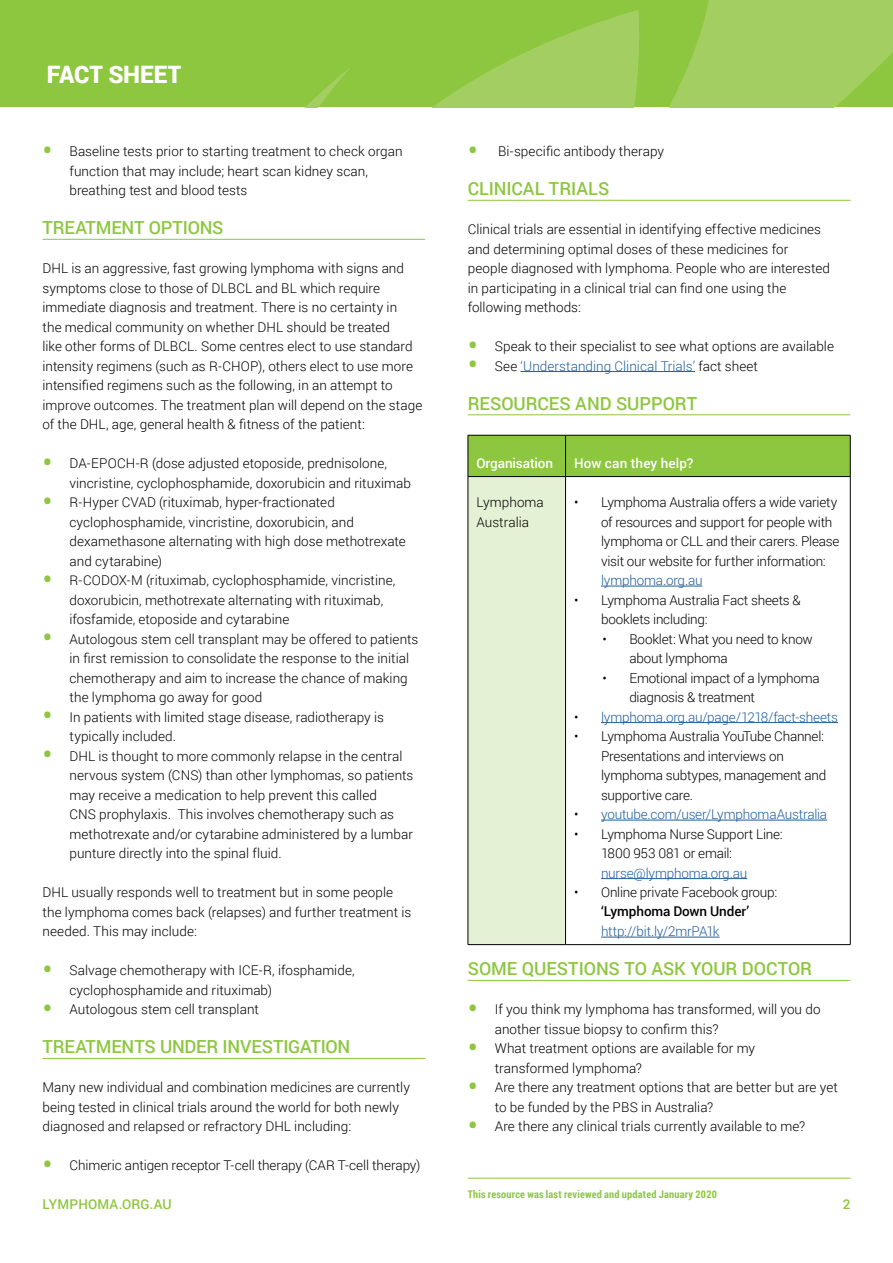
<style>
.page{position:relative;width:893px;height:1263px;background:#fff}
.page>*{position:absolute;margin:0;border:0;box-sizing:border-box;transform-origin:0 0}
.t1{font:900 24px "Roboto";letter-spacing:-.005em;color:#fff}
.t2{font:500 18px "Roboto";letter-spacing:-.005em;color:#8dc63f}
.t3{font:300 13.5px/19.5px "Roboto";color:#000}
.t4{font:300 13.5px "Roboto";letter-spacing:-.015em;color:#215e9e}
.t5{font:300 13.5px "Roboto";letter-spacing:.005em;color:#215e9e}
.t6{font:500 13.5px "Roboto";color:#fff}
.t7{font:500 13.5px "Roboto";letter-spacing:-.005em;color:#000}
.t8{font:500 13.5px "Roboto";letter-spacing:.01em;color:#8dc63f}
.t9{font:700 10.5px "Roboto Condensed";letter-spacing:.02em;color:#8dc63f}
.s1{font-weight:400;font-size:30px;color:#8dc63f}
.s2{color:#000}
</style>
<div class="page">
<div style="left:0;top:0;width:893px;height:107px;background:#8dc63f"></div>
<svg style="left:306px;top:0;width:587px;height:107px;fill:#a3cf62"></svg>
<hr style="left:43px;top:239px;width:382px;height:1px;background:#8dc63f">
<hr style="left:43px;top:1058px;width:382px;height:1px;background:#8dc63f">
<hr style="left:468px;top:200px;width:382px;height:1px;background:#8dc63f">
<hr style="left:521px;top:371px;width:174px;height:1px;background:#215e9e">
<hr style="left:468px;top:414px;width:382px;height:1px;background:#8dc63f">
<hr style="left:468px;top:980px;width:382px;height:1px;background:#8dc63f">
<div style="left:469px;top:436px;width:381px;height:40px;background:#8dc63f"></div>
<div style="left:468px;top:477px;width:98px;height:468px;background:#e5f1d4"></div>
<hr style="left:468px;top:435px;width:98px;height:1px;background:#000">
<hr style="left:468px;top:435px;width:1px;height:41px;background:#000">
<hr style="left:468px;top:476px;width:98px;height:1px;background:#000">
<hr style="left:566px;top:435px;width:284px;height:1px;background:#000">
<hr style="left:565px;top:435px;width:1px;height:41px;background:#000">
<hr style="left:850px;top:435px;width:1px;height:41px;background:#000">
<hr style="left:566px;top:476px;width:284px;height:1px;background:#000">
<hr style="left:468px;top:477px;width:1px;height:467px;background:#000">
<hr style="left:468px;top:944px;width:98px;height:1px;background:#000">
<hr style="left:565px;top:477px;width:1px;height:467px;background:#000">
<hr style="left:850px;top:477px;width:1px;height:467px;background:#000">
<hr style="left:566px;top:944px;width:284px;height:1px;background:#000">
<hr style="left:601px;top:586px;width:101px;height:1px;background:#215e9e">
<hr style="left:601px;top:722px;width:237px;height:1px;background:#215e9e">
<hr style="left:601px;top:820px;width:226px;height:1px;background:#215e9e">
<hr style="left:601px;top:878px;width:146px;height:1px;background:#215e9e">
<hr style="left:601px;top:937px;width:119px;height:1px;background:#215e9e">
<hr style="left:468px;top:1178px;width:382px;height:1px;background:#8dc63f">
<h1 class="t1" style="left:47px;top:57px;width:136px">FACT SHEET</h1>
<p class="t3" style="left:70px;top:141px;width:335px;text-indent:-27px"><span class="s1">•</span> Baseline tests prior to starting treatment to check organ function that may include; heart scan kidney scan, breathing test and blood tests</p>
<h2 class="t2" style="left:43px;top:215px;width:182px">TREATMENT OPTIONS</h2>
<p class="t3" style="left:43px;top:258px;width:381px">DHL is an aggressive, fast growing lymphoma with signs and symptoms close to those of DLBCL and BL which require immediate diagnosis and treatment. There is no certainty in<br>the medical community on whether DHL should be treated<br>like other forms of DLBCL. Some centres elect to use standard intensity regimens (such as R-CHOP), others elect to use more intensified regimens such as the following, in an attempt to improve outcomes. The treatment plan will depend on the stage of the DHL, age, general health &amp; fitness of the patient:</p>
<p class="t3" style="left:70px;top:453px;width:343px;text-indent:-27px"><span class="s1">•</span> DA-EPOCH-R (dose adjusted etoposide, prednisolone, vincristine, cyclophosphamide, doxorubicin and rituximab</p>
<p class="t3" style="left:70px;top:492px;width:338px;text-indent:-27px"><span class="s1">•</span> R-Hyper CVAD (rituximab, hyper-fractionated cyclophosphamide, vincristine, doxorubicin, and dexamethasone alternating with high dose methotrexate and cytarabine)</p>
<p class="t3" style="left:70px;top:570px;width:327px;text-indent:-27px"><span class="s1">•</span> R-CODOX-M (rituximab, cyclophosphamide, vincristine, doxorubicin, methotrexate alternating with rituximab, ifosfamide, etoposide and cytarabine</p>
<p class="t3" style="left:70px;top:629px;width:350px;text-indent:-27px"><span class="s1">•</span> Autologous stem cell transplant may be offered to patients in first remission to consolidate the response to the initial chemotherapy and aim to increase the chance of making the lymphoma go away for good</p>
<p class="t3" style="left:70px;top:707px;width:316px;text-indent:-27px"><span class="s1">•</span> In patients with limited stage disease, radiotherapy is typically included.</p>
<p class="t3" style="left:70px;top:746px;width:345px;text-indent:-27px"><span class="s1">•</span> DHL is thought to more commonly relapse in the central nervous system (CNS) than other lymphomas, so patients may receive a medication to help prevent this called<br>CNS prophylaxis. This involves chemotherapy such as methotrexate and/or cytarabine administered by a lumbar punture directly into the spinal fluid.</p>
<p class="t3" style="left:43px;top:882px;width:370px">DHL usually responds well to treatment but in some people the lymphoma comes back (relapses) and further treatment is needed. This may include:</p>
<p class="t3" style="left:70px;top:960px;width:287px;text-indent:-27px"><span class="s1">•</span> Salvage chemotherapy with ICE-R, ifosphamide, cyclophosphamide and rituximab)</p>
<p class="t3" style="left:43px;top:999px;width:218px"><span class="s1">•</span> Autologous stem cell transplant</p>
<h2 class="t2" style="left:43px;top:1034px;width:309px">TREATMENTS UNDER INVESTIGATION</h2>
<p class="t3" style="left:43px;top:1077px;width:369px">Many new individual and combination medicines are currently being tested in clinical trials around the world for both newly diagnosed and relapsed or refractory DHL including:</p>
<p class="t3" style="left:43px;top:1155px;width:379px"><span class="s1">•</span> Chimeric antigen receptor T-cell therapy (CAR T-cell therapy)</p>
<p class="t3" style="left:468px;top:141px;width:198px"><span class="s1">•</span> Bi-specific antibody therapy</p>
<h2 class="t2" style="left:468px;top:176px;width:143px">CLINICAL TRIALS</h2>
<p class="t3" style="left:468px;top:219px;width:364px">Clinical trials are essential in identifying effective medicines and determining optimal doses of these medicines for people diagnosed with lymphoma. People who are interested in participating in a clinical trial can find one using the following methods:</p>
<p class="t3" style="left:468px;top:336px;width:368px"><span class="s1">•</span> Speak to their specialist to see what options are available</p>
<p class="t5" style="left:468px;top:356px;width:292px"><span class="s1">•</span> <span class="s2">See</span> ‘Understanding Clinical Trials’ <span class="s2">fact sheet</span></p>
<h2 class="t2" style="left:468px;top:390px;width:231px">RESOURCES AND SUPPORT</h2>
<p class="t6" style="left:476px;top:454px;width:78px">Organisation</p>
<p class="t6" style="left:574px;top:454px;width:121px">How can they help?</p>
<p class="t3" style="left:476px;top:492px;width:69px">Lymphoma<br>Australia</p>
<p class="t3" style="left:601px;top:492px;width:240px;text-indent:-27px">• Lymphoma Australia offers a wide variety of resources and support for people with lymphoma or CLL and their carers. Please visit our website for further information:</p>
<p class="t4" style="left:601px;top:571px;width:103px">lymphoma.org.au</p>
<p class="t3" style="left:601px;top:589px;width:201px;text-indent:-27px">• Lymphoma Australia Fact sheets &amp; booklets including:</p>
<p class="t3" style="left:629px;top:628px;width:185px;text-indent:-27px">• Booklet: What you need to know about lymphoma</p>
<p class="t3" style="left:629px;top:667px;width:192px;text-indent:-27px">• Emotional impact of a lymphoma diagnosis &amp; treatment</p>
<p class="t4" style="left:574px;top:707px;width:265px"><span class="s2">•</span> lymphoma.org.au/page/1218/fact-sheets</p>
<p class="t3" style="left:601px;top:726px;width:227px;text-indent:-27px">• Lymphoma Australia YouTube Channel:<br>Presentations and interviews on lymphoma subtypes, management and supportive care.</p>
<p class="t4" style="left:574px;top:805px;width:255px"><span class="s2">•</span> youtube.com/user/LymphomaAustralia</p>
<p class="t3" style="left:601px;top:823px;width:183px;text-indent:-27px">• Lymphoma Nurse Support Line:<br>1800 953 081 or email:</p>
<p class="t4" style="left:601px;top:863px;width:148px">nurse@lymphoma.org.au</p>
<p class="t3" style="left:574px;top:882px;width:205px">• Online private Facebook group:</p>
<p class="t7" style="left:601px;top:902px;width:150px">‘Lymphoma Down Under’</p>
<p class="t4" style="left:601px;top:922px;width:120px">http://bit.ly/2mrPA1k</p>
<h2 class="t2" style="left:468px;top:956px;width:346px">SOME QUESTIONS TO ASK YOUR DOCTOR</h2>
<p class="t3" style="left:495px;top:999px;width:327px;text-indent:-27px"><span class="s1">•</span> If you think my lymphoma has transformed, will you do another tissue biopsy to confirm this?</p>
<p class="t3" style="left:495px;top:1038px;width:262px;text-indent:-27px"><span class="s1">•</span> What treatment options are available for my transformed lymphoma?</p>
<p class="t3" style="left:495px;top:1077px;width:345px;text-indent:-27px"><span class="s1">•</span> Are there any treatment options that are better but are yet to be funded by the PBS in Australia?</p>
<p class="t3" style="left:468px;top:1116px;width:339px"><span class="s1">•</span> Are there any clinical trials currently available to me?</p>
<p class="t9" style="left:468px;top:1187px;width:251px">This resource was last reviewed and updated January 2020</p>
<p class="t8" style="left:43px;top:1195px;width:131px">LYMPHOMA.ORG.AU</p>
<p class="t8" style="left:843px;top:1195px;width:9px">2</p>
</div>
